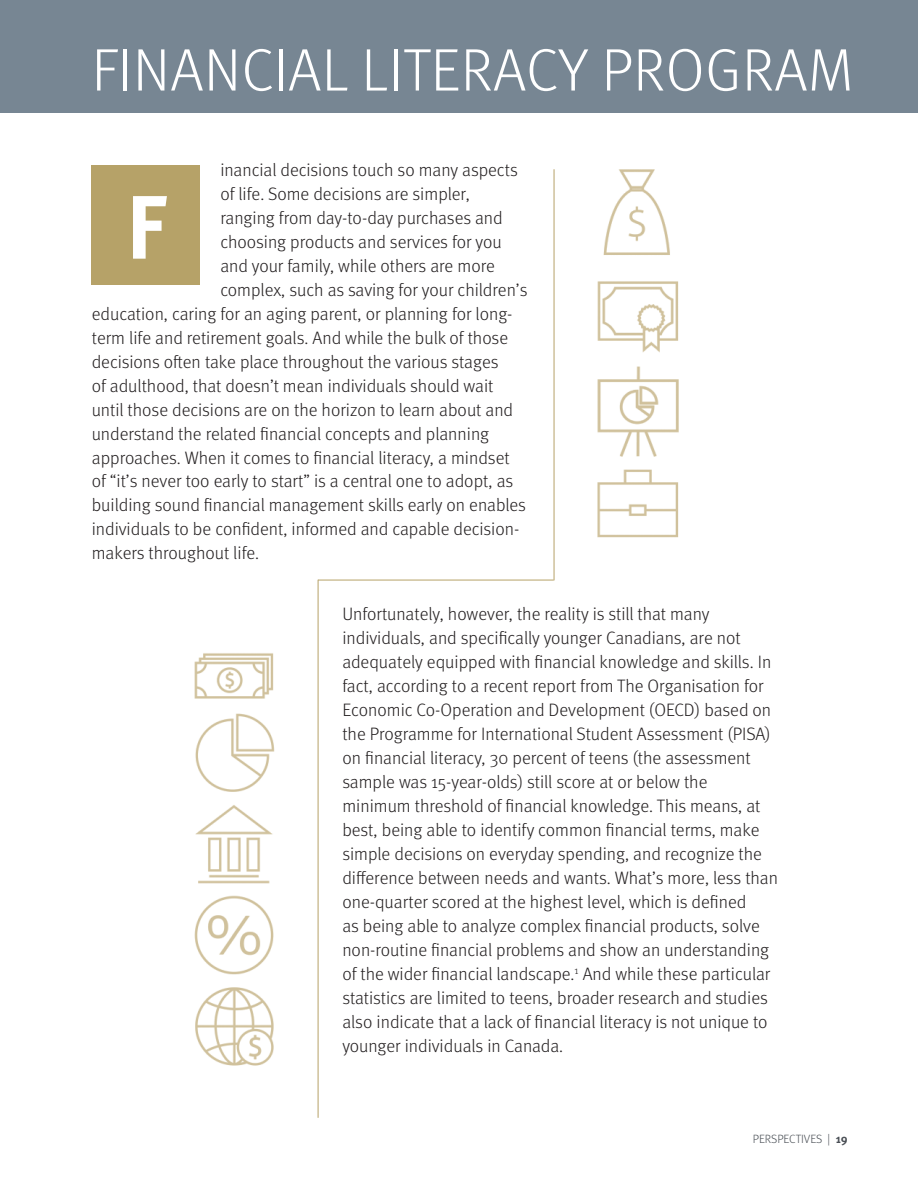
<style>
.page{position:relative;width:918px;height:1188px;background:#fff}
.page>*{position:absolute;margin:0;border:0;box-sizing:border-box;transform-origin:0 0}
.t1{font:700 90px "Meta OT";color:#fff}
.t2{font:300 60px "Meta OT";letter-spacing:.01em;color:#fff}
.t3{font:300 18px/24px "Meta OT";color:#231f20}
.t4{font:300 12px "Meta OT";color:#4a4f55}
.s1{font-weight:700}
</style>
<div class="page">
<div style="left:0;top:0;width:918px;height:112px;background:#778693"></div>
<div style="left:92px;top:165px;width:108px;height:119px;background:#b6a268"></div>
<hr style="left:554px;top:169px;width:1px;height:411px;background:#b6a268">
<hr style="left:318px;top:580px;width:236px;height:1px;background:#b6a268">
<hr style="left:318px;top:580px;width:1px;height:538px;background:#b6a268">
<img style="left:597px;top:169px;width:82px;height:369px">
<img style="left:194px;top:653px;width:81px;height:413px">
<p class="t2" style="left:92px;top:35px;width:763px">FINANCIAL LITERACY PROGRAM</p>
<p class="t3" style="left:220px;top:158px;width:299px">inancial decisions touch so many aspects</p>
<p class="t3" style="left:220px;top:182px;width:251px">of life. Some decisions are simpler,</p>
<p class="t3" style="left:220px;top:206px;width:284px">ranging from day-to-day purchases and</p>
<p class="t3" style="left:220px;top:230px;width:283px">choosing products and services for you</p>
<p class="t3" style="left:220px;top:254px;width:276px">and your family, while others are more</p>
<p class="t3" style="left:220px;top:278px;width:309px">complex, such as saving for your children’s</p>
<p class="t3" style="left:92px;top:302px;width:422px">education, caring for an aging parent, or planning for long-</p>
<p class="t3" style="left:92px;top:326px;width:418px">term life and retirement goals. And while the bulk of those</p>
<p class="t3" style="left:92px;top:350px;width:408px">decisions often take place throughout the various stages</p>
<p class="t3" style="left:92px;top:374px;width:403px">of adulthood, that doesn’t mean individuals should wait</p>
<p class="t3" style="left:92px;top:398px;width:423px">until those decisions are on the horizon to learn about and</p>
<p class="t3" style="left:92px;top:422px;width:399px">understand the related financial concepts and planning</p>
<p class="t3" style="left:92px;top:446px;width:419px">approaches. When it comes to financial literacy, a mindset</p>
<p class="t3" style="left:92px;top:470px;width:423px">of “it’s never too early to start” is a central one to adopt, as</p>
<p class="t3" style="left:92px;top:494px;width:436px">building sound financial management skills early on enables</p>
<p class="t3" style="left:92px;top:518px;width:429px">individuals to be confident, informed and capable decision-</p>
<p class="t3" style="left:92px;top:542px;width:169px">makers throughout life.</p>
<p class="t1" style="left:126px;top:170px;width:42px">F</p>
<p class="t3" style="left:342px;top:602px;width:437px">Unfortunately, however, the reality is still that many individuals, and specifically younger Canadians, are not adequately equipped with financial knowledge and skills. In fact, according to a recent report from The Organisation for Economic Co-Operation and Development (OECD) based on the Programme for International Student Assessment (PISA) on financial literacy, 30 percent of teens (the assessment sample was 15-year-olds) still score at or below the minimum threshold of financial knowledge. This means, at best, being able to identify common financial terms, make simple decisions on everyday spending, and recognize the difference between needs and wants. What’s more, less than one-quarter scored at the highest level, which is defined<br>as being able to analyze complex financial products, solve non-routine financial problems and show an understanding of the wider financial landscape.<sup>1</sup> And while these particular statistics are limited to teens, broader research and studies also indicate that a lack of financial literacy is not unique to younger individuals in Canada.</p>
<p class="t4" style="left:753px;top:1132px;width:96px">PERSPECTIVES | <span class="s1">19</span></p>
</div>
